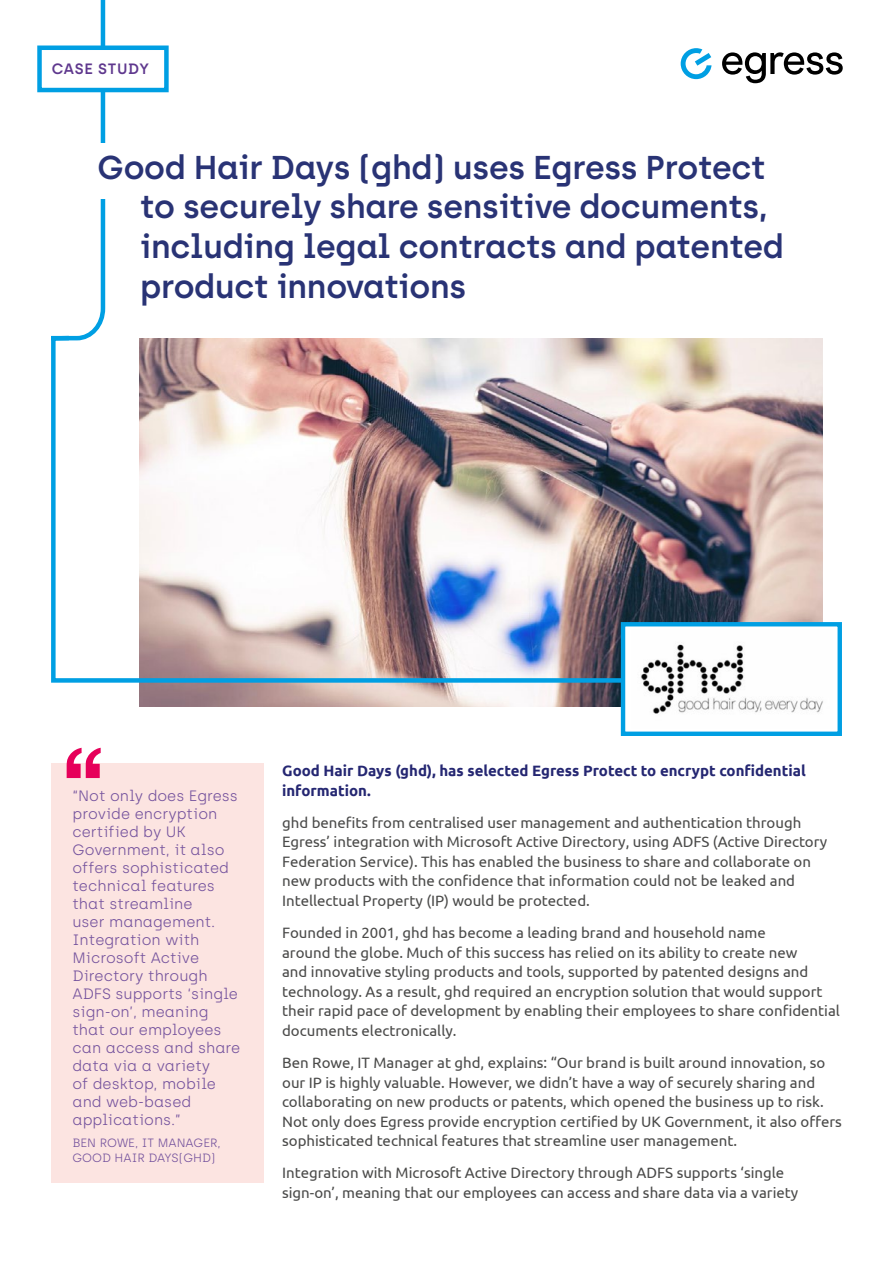
<style>
.page{position:relative;width:893px;height:1263px;background:#fff}
.page>*{position:absolute;margin:0;border:0;box-sizing:border-box;transform-origin:0 0}
.t1{font:600 33px/39.6px "Archia";letter-spacing:-.01em;color:#293375}
.t2{font:15px/19.5px "Ubuntu";color:#4a4a49}
.t3{font:300 15px/18px "Archia";color:#74529d}
.t4{font:700 15px/19.5px "Ubuntu";color:#252772}
.t5{font:600 15px "Archia";letter-spacing:.05em;color:#5f388e}
.t6{font:300 12px/14.4px "Archia";color:#74529d}
</style>
<div class="page">
<svg style="left:47px;top:92px;width:60px;height:241px"></svg>
<div style="left:51px;top:764px;width:213px;height:419px;background:#fce4e1"></div>
<svg style="left:67px;top:748px;width:34px;height:30px"></svg>
<hr style="left:101px;top:0;width:4px;height:84px;background:#009fe3">
<div style="left:37px;top:46px;width:132px;height:46px;background:#fff;border:4px solid #009fe3"></div>
<div style="left:73px;top:144px;width:61px;height:55px;background:#fff"></div>
<img style="left:140px;top:338px;width:682px;height:369px">
<svg style="left:681px;top:48px;width:30px;height:31px"></svg>
<svg style="left:722px;top:52px;width:121px;height:31px"></svg>
<img style="left:51px;top:333px;width:592px;height:352px">
<div style="left:623px;top:624px;width:217px;height:110px;background:#fff"></div>
<img style="left:641px;top:644px;width:182px;height:70px">
<div style="left:621px;top:622px;width:221px;height:114px;border:4px solid #009fe3"></div>
<p class="t5" style="left:52px;top:60px;width:99px">CASE STUDY</p>
<h1 class="t1" style="left:140px;top:147px;width:645px;text-indent:-43px">Good Hair Days (ghd) uses Egress Protect to securely share sensitive documents, including legal contracts and patented product innovations</h1>
<p class="t3" style="left:72px;top:786px;width:169px">“Not only does Egress provide encryption certified by UK<br>Government, it also offers sophisticated technical features that streamline<br>user management.<br>Integration with<br>Microsoft Active<br>Directory through<br>ADFS supports ‘single sign-on’, meaning that our employees can access and share data via a variety<br>of desktop, mobile and web-based applications.”</p>
<p class="t6" style="left:72px;top:1136px;width:150px">BEN ROWE, IT MANAGER,<br>GOOD HAIR DAYS(GHD)</p>
<p class="t4" style="left:282px;top:761px;width:525px">Good Hair Days (ghd), has selected Egress Protect to encrypt confidential information.</p>
<p class="t2" style="left:282px;top:812px;width:547px">ghd benefits from centralised user management and authentication through Egress’ integration with Microsoft Active Directory, using ADFS (Active Directory Federation Service). This has enabled the business to share and collaborate on new products with the confidence that information could not be leaked and Intellectual Property (IP) would be protected.</p>
<p class="t2" style="left:282px;top:923px;width:559px">Founded in 2001, ghd has become a leading brand and household name<br>around the globe. Much of this success has relied on its ability to create new<br>and innovative styling products and tools, supported by patented designs and technology. As a result, ghd required an encryption solution that would support their rapid pace of development by enabling their employees to share confidential documents electronically.</p>
<p class="t2" style="left:282px;top:1052px;width:561px">Ben Rowe, IT Manager at ghd, explains: “Our brand is built around innovation, so our IP is highly valuable. However, we didn’t have a way of securely sharing and collaborating on new products or patents, which opened the business up to risk.<br>Not only does Egress provide encryption certified by UK Government, it also offers sophisticated technical features that streamline user management.</p>
<p class="t2" style="left:282px;top:1163px;width:518px">Integration with Microsoft Active Directory through ADFS supports ‘single sign-on’, meaning that our employees can access and share data via a variety</p>
</div>
